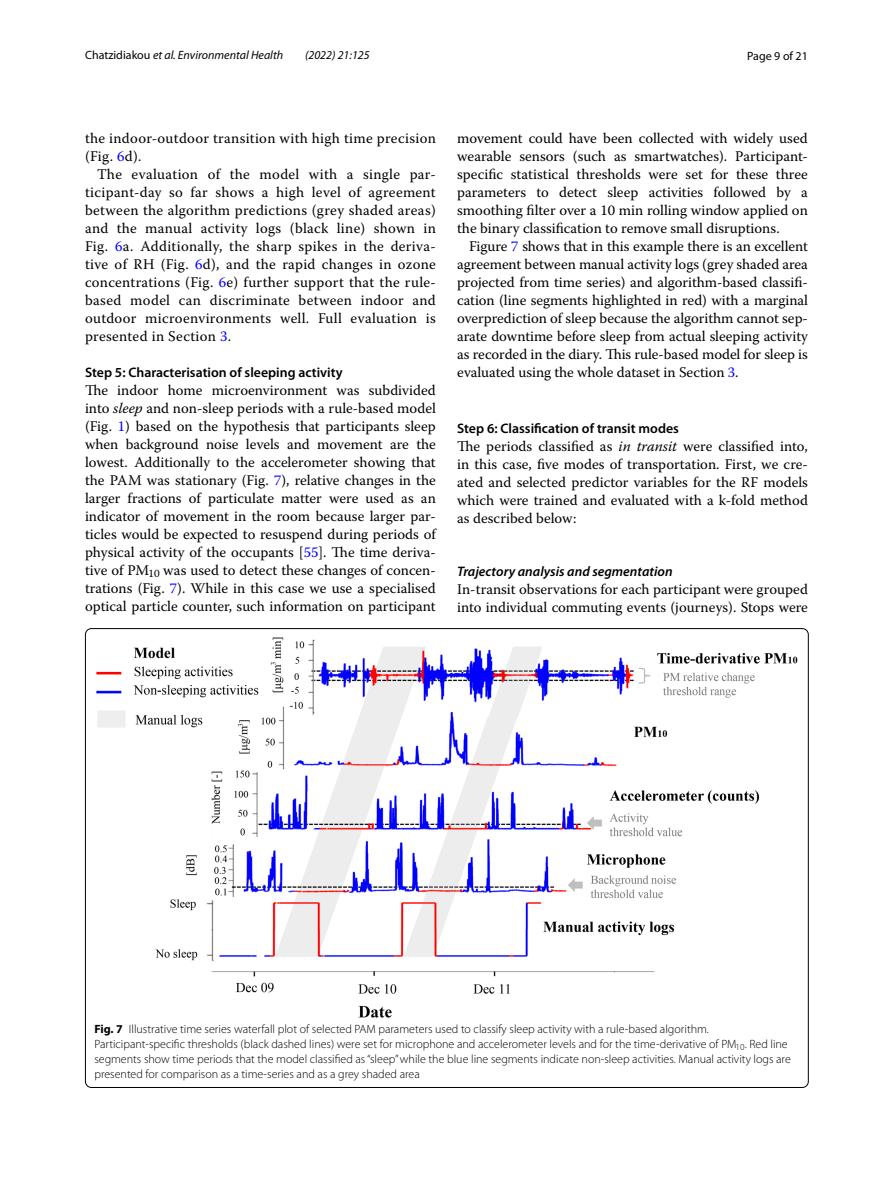
<style>
.page{position:relative;width:893px;height:1187px;background:#fff}
.page>*{position:absolute;margin:0;border:0;box-sizing:border-box;transform-origin:0 0}
.t1{font:14.7px/18px "Warnock Pro";color:#000;text-align:justify}
.t2{font:14.7px/18px "Warnock Pro";letter-spacing:.02em;color:#000}
.t3{font:600 13.8px "Myriad Pro";color:#000}
.t4{font:italic 600 13.8px "Myriad Pro";color:#000}
.t5{font:300 12px/15px "Myriad Pro";color:#000}
.t6{font:italic 12px "Myriad Pro";color:#000}
.t7{font:12px "Myriad Pro";color:#000}
.s1{font-style:normal}
.s2{color:#00f}
.s3{font-style:italic}
.s4{font-weight:700}
</style>
<div class="page">
<img style="left:97px;top:637px;width:700px;height:380px">
<p class="t6" style="left:85px;top:48px;width:200px"><span class="s1">Chatzidiakou</span> et al. Environmental Health</p>
<p class="t6" style="left:305px;top:48px;width:66px">(2022) 21:125</p>
<p class="t7" style="left:747px;top:48px;width:62px">Page 9 of 21</p>
<p class="t2" style="left:85px;top:128px;width:352px">the indoor-outdoor transition with high time precision (Fig. <span class="s2">6</span>d).</p>
<p class="t1" style="left:85px;top:164px;width:352px;text-indent:12px">The evaluation of the model with a single par&shy;ticipant-day so far shows a high level of agreement between the algorithm predictions (grey shaded areas) and the manual activity logs (black line) shown in Fig. <span class="s2">6</span>a. Additionally, the sharp spikes in the deriva&shy;tive of RH (Fig. <span class="s2">6</span>d), and the rapid changes in ozone concentrations (Fig. <span class="s2">6</span>e) further support that the rule&shy;based model can discriminate between indoor and outdoor microenvironments well. Full evaluation is presented in Section <span class="s2">3</span>.</p>
<p class="t3" style="left:85px;top:363px;width:259px">Step 5: Characterisation of sleeping activity</p>
<p class="t1" style="left:85px;top:380px;width:352px">The indoor home microenvironment was subdivided into <span class="s3">sleep</span> and non-sleep periods with a rule-based model (Fig. <span class="s2">1</span>) based on the hypothesis that participants sleep when background noise levels and movement are the lowest. Additionally to the accelerometer showing that the PAM was stationary (Fig. <span class="s2">7</span>), relative changes in the larger fractions of particulate matter were used as an indicator of movement in the room because larger par&shy;ticles would be expected to resuspend during periods of physical activity of the occupants [<span class="s2">55</span>]. The time deriva&shy;tive of PM<sub>10</sub> was used to detect these changes of concen&shy;trations (Fig. <span class="s2">7</span>). While in this case we use a specialised optical particle counter, such information on participant</p>
<p class="t1" style="left:457px;top:128px;width:352px">movement could have been collected with widely used wearable sensors (such as smartwatches). Participant&shy;specific statistical thresholds were set for these three parameters to detect sleep activities followed by a smoothing filter over a 10 min rolling window applied on the binary classification to remove small disruptions.</p>
<p class="t1" style="left:457px;top:236px;width:352px;text-indent:12px">Figure <span class="s2">7</span> shows that in this example there is an excellent agreement between manual activity logs (grey shaded area projected from time series) and algorithm-based classifi&shy;cation (line segments highlighted in red) with a marginal overprediction of sleep because the algorithm cannot sep&shy;arate downtime before sleep from actual sleeping activity as recorded in the diary. This rule-based model for sleep is evaluated using the whole dataset in Section <span class="s2">3</span>.</p>
<p class="t3" style="left:457px;top:420px;width:223px">Step 6: Classification of transit modes</p>
<p class="t1" style="left:457px;top:437px;width:352px">The periods classified as <span class="s3">in transit</span> were classified into, in this case, five modes of transportation. First, we cre&shy;ated and selected predictor variables for the RF models which were trained and evaluated with a k-fold method as described below:</p>
<p class="t4" style="left:457px;top:562px;width:217px">Trajectory analysis and segmentation</p>
<p class="t1" style="left:457px;top:579px;width:352px">In-transit observations for each participant were grouped into individual commuting events (journeys). Stops were</p>
<p class="t5" style="left:94px;top:1021px;width:698px"><span class="s4">Fig. 7</span> Illustrative time series waterfall plot of selected PAM parameters used to classify sleep activity with a rule-based algorithm.<br>Participant-specific thresholds (black dashed lines) were set for microphone and accelerometer levels and for the time-derivative of PM<sub>10</sub>. Red line segments show time periods that the model classified as “sleep” while the blue line segments indicate non-sleep activities. Manual activity logs are presented for comparison as a time-series and as a grey shaded area</p>
</div>
